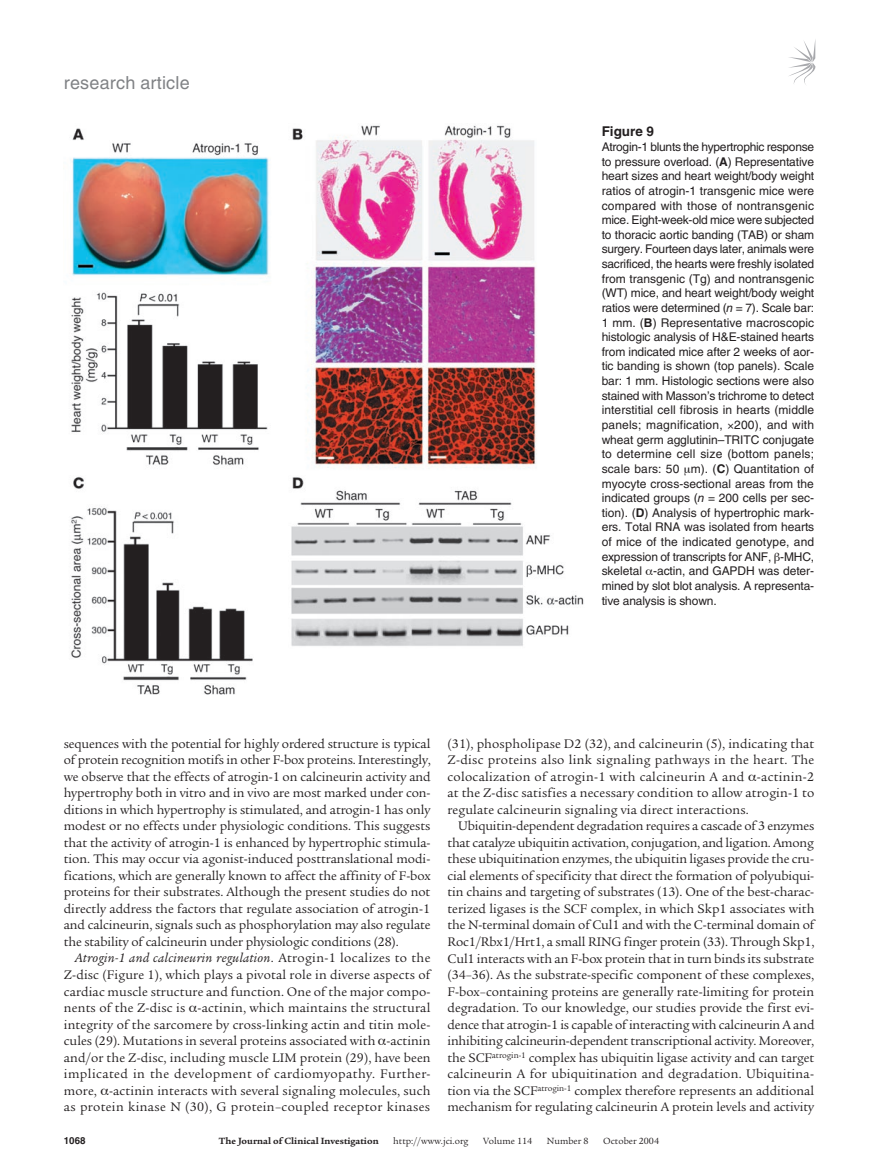
<style>
.page{position:relative;width:878px;height:1174px;background:#fff}
.page>*{position:absolute;margin:0;border:0;box-sizing:border-box;transform-origin:0 0}
.t1{font:18px "Helvetica LT Std";letter-spacing:.01em;color:#808285}
.t2{font:13.5px/16.5px "Legacy Serif Std";letter-spacing:.005em;color:#231f20;text-align:justify}
.t3{font:700 13.5px "Helvetica LT Std";color:#231f20}
.t4{font:12px/14.5px "Helvetica LT Std";letter-spacing:-.01em;color:#231f20;text-align:justify}
.t5{font:9.75px "Legacy Serif Std";color:#231f20}
.t6{font:700 9.75px "Legacy Serif Std";color:#231f20}
.t7{font:700 9.75px "Helvetica LT Std";color:#231f20}
.s1{font-weight:700}
.s2{font-style:italic}
</style>
<div class="page">
<svg style="left:789px;top:41px;width:26px;height:44px"></svg>
<img style="left:70px;top:125px;width:514px;height:570px">
<h1 class="t1" style="left:64px;top:72px;width:127px">research article</h1>
<p class="t3" style="left:601px;top:123px;width:54px">Figure 9</p>
<p class="t4" style="left:601px;top:139px;width:214px">Atrogin-1 blunts the hypertrophic response to pressure overload. (<span class="s1">A</span>) Representative heart sizes and heart weight/body weight ratios of atrogin-1 transgenic mice were compared with those of nontransgenic mice. Eight-week-old mice were subjected to thoracic aortic banding (TAB) or sham surgery. Fourteen days later, animals were sacrificed, the hearts were freshly isolated from transgenic (Tg) and nontransgenic (WT) mice, and heart weight/body weight ratios were determined (<span class="s2">n</span> = 7). Scale bar:<br>1 mm. (<span class="s1">B</span>) Representative macroscopic histologic analysis of H&amp;E-stained hearts from indicated mice after 2 weeks of aor&shy;tic banding is shown (top panels). Scale bar: 1 mm. Histologic sections were also stained with Masson’s trichrome to detect interstitial cell fibrosis in hearts (middle panels; magnification, 200), and with wheat germ agglutinin–TRITC conjugate to determine cell size (bottom panels; scale bars: 50 m). (<span class="s1">C</span>) Quantitation of myocyte cross-sectional areas from the indicated groups (<span class="s2">n</span> = 200 cells per sec&shy;tion). (<span class="s1">D</span>) Analysis of hypertrophic mark&shy;ers. Total RNA was isolated from hearts of mice of the indicated genotype, and expression of transcripts for ANF, -MHC, skeletal -actin, and GAPDH was deter&shy;mined by slot blot analysis. A representa&shy;tive analysis is shown.</p>
<p class="t2" style="left:64px;top:735px;width:368px">sequences with the potential for highly ordered structure is typical of protein recognition motifs in other F-box proteins. Interestingly, we observe that the effects of atrogin-1 on calcineurin activity and hypertrophy both in vitro and in vivo are most marked under con&shy;ditions in which hypertrophy is stimulated, and atrogin-1 has only modest or no effects under physiologic conditions. This suggests that the activity of atrogin-1 is enhanced by hypertrophic stimula&shy;tion. This may occur via agonist-induced posttranslational modi&shy;fications, which are generally known to affect the affinity of F-box proteins for their substrates. Although the present studies do not directly address the factors that regulate association of atrogin-1 and calcineurin, signals such as phosphorylation may also regulate the stability of calcineurin under physiologic conditions (28).</p>
<p class="t2" style="left:64px;top:950px;width:368px;text-indent:11px"><span class="s2">Atrogin-1 and calcineurin regulation</span>. Atrogin-1 localizes to the Z-disc (Figure 1), which plays a pivotal role in diverse aspects of cardiac muscle structure and function. One of the major compo&shy;nents of the Z-disc is -actinin, which maintains the structural integrity of the sarcomere by cross-linking actin and titin mole&shy;cules (29). Mutations in several proteins associated with -actinin and/or the Z-disc, including muscle LIM protein (29), have been implicated in the development of cardiomyopathy. Further&shy;more, -actinin interacts with several signaling molecules, such as protein kinase N (30), G protein–coupled receptor kinases</p>
<p class="t2" style="left:447px;top:735px;width:368px">(31), phospholipase D2 (32), and calcineurin (5), indicating that Z-disc proteins also link signaling pathways in the heart. The colocalization of atrogin-1 with calcineurin A and -actinin-2 at the Z-disc satisfies a necessary condition to allow atrogin-1 to regulate calcineurin signaling via direct interactions.</p>
<p class="t2" style="left:447px;top:818px;width:368px;text-indent:11px">Ubiquitin-dependent degradation requires a cascade of 3 enzymes that catalyze ubiquitin activation, conjugation, and ligation. Among these ubiquitination enzymes, the ubiquitin ligases provide the cru&shy;cial elements of specificity that direct the formation of polyubiqui&shy;tin chains and targeting of substrates (13). One of the best-charac&shy;terized ligases is the SCF complex, in which Skp1 associates with the N-terminal domain of Cul1 and with the C-terminal domain of Roc1/Rbx1/Hrt1, a small RING finger protein (33). Through Skp1, Cul1 interacts with an F-box protein that in turn binds its substrate (34–36). As the substrate-specific component of these complexes, F-box–containing proteins are generally rate-limiting for protein degradation. To our knowledge, our studies provide the first evi&shy;dence that atrogin-1 is capable of interacting with calcineurin A and inhibiting calcineurin-dependent transcriptional activity. Moreover, the SCF<sup>atrogin-1</sup> complex has ubiquitin ligase activity and can target calcineurin A for ubiquitination and degradation. Ubiquitina&shy;tion via the SCF<sup>atrogin-1</sup> complex therefore represents an additional mechanism for regulating calcineurin A protein levels and activity</p>
<p class="t7" style="left:64px;top:1134px;width:23px">1068</p>
<p class="t6" style="left:219px;top:1135px;width:161px">The Journal of Clinical Investigation</p>
<p class="t5" style="left:393px;top:1135px;width:77px">http://www.jci.org</p>
<p class="t5" style="left:483px;top:1135px;width:50px">Volume 114</p>
<p class="t5" style="left:547px;top:1135px;width:43px">Number 8</p>
<p class="t5" style="left:603px;top:1135px;width:57px">October 2004</p>
</div>
